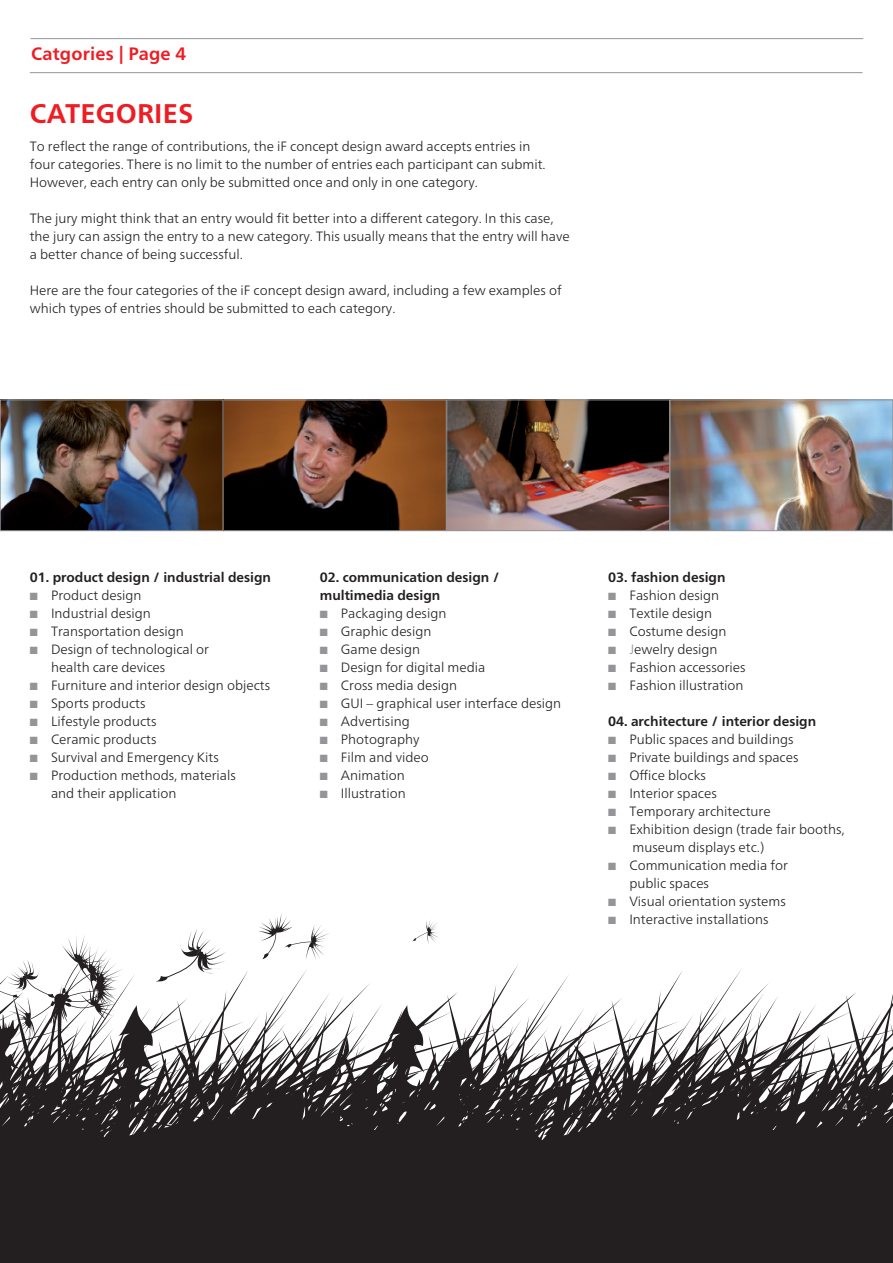
<style>
.page{position:relative;width:893px;height:1263px;background:#fff}
.page>*{position:absolute;margin:0;border:0;box-sizing:border-box;transform-origin:0 0}
.t1{font:700 27px "Frutiger Neue LT Pro";letter-spacing:.01em;color:#ee1d23}
.t2{font:700 18px "Frutiger Neue LT Pro";letter-spacing:.01em;color:#ee1d23}
.t3{font:300 13.5px/18px "Frutiger Neue LT Pro";color:#231f20}
.t4{font:700 13.5px/18px "Frutiger Neue LT Pro";color:#231f20}
.t5{font:300 9.75px "Frutiger Next LT";color:#fff}
.s1{color:#939598}
</style>
<div class="page">
<hr style="left:30px;top:72px;width:832px;height:1px;background:#939598">
<hr style="left:31px;top:38px;width:832px;height:1px;background:#939598">
<img style="left:2px;top:402px;width:889px;height:127px">
<div style="left:223px;top:400px;width:223px;height:131px;border:1px solid #939598"></div>
<div style="left:670px;top:400px;width:223px;height:131px;border:1px solid #939598"></div>
<div style="left:446px;top:400px;width:224px;height:131px;border:1px solid #939598"></div>
<div style="left:0;top:400px;width:223px;height:131px;border:1px solid #939598"></div>
<svg style="left:132px;top:965px;width:399px;height:193px"></svg>
<svg style="left:531px;top:970px;width:362px;height:188px"></svg>
<svg style="left:305px;top:1005px;width:184px;height:145px"></svg>
<svg style="left:259px;top:914px;width:70px;height:46px"></svg>
<svg style="left:0;top:930px;width:227px;height:216px"></svg>
<svg style="left:412px;top:920px;width:27px;height:24px"></svg>
<div style="left:0;top:1158px;width:893px;height:105px;background:#231f20"></div>
<h2 class="t2" style="left:31px;top:47px;width:157px">Catgories | Page 4</h2>
<h1 class="t1" style="left:30px;top:102px;width:165px">CATEGORIES</h1>
<p class="t3" style="left:30px;top:138px;width:517px">To reflect the range of contributions, the iF concept design award accepts entries in four categories. There is no limit to the number of entries each participant can submit.<br>However, each entry can only be submitted once and only in one category.</p>
<p class="t3" style="left:30px;top:210px;width:541px">The jury might think that an entry would fit better into a different category. In this case, the jury can assign the entry to a new category. This usually means that the entry will have a better chance of being successful.</p>
<p class="t3" style="left:30px;top:282px;width:533px">Here are the four categories of the iF concept design award, including a few examples of which types of entries should be submitted to each category.</p>
<p class="t4" style="left:30px;top:569px;width:243px">01. product design / industrial design</p>
<p class="t3" style="left:30px;top:587px;width:113px"><span class="s1">■</span> Product design</p>
<p class="t3" style="left:30px;top:605px;width:123px"><span class="s1">■</span> Industrial design</p>
<p class="t3" style="left:30px;top:623px;width:156px"><span class="s1">■</span> Transportation design</p>
<p class="t3" style="left:51px;top:641px;width:160px;text-indent:-21px"><span class="s1">■</span> Design of technological or health care devices</p>
<p class="t3" style="left:30px;top:677px;width:242px"><span class="s1">■</span> Furniture and interior design objects</p>
<p class="t3" style="left:30px;top:695px;width:117px"><span class="s1">■</span> Sports products</p>
<p class="t3" style="left:30px;top:713px;width:128px"><span class="s1">■</span> Lifestyle products</p>
<p class="t3" style="left:30px;top:731px;width:128px"><span class="s1">■</span> Ceramic products</p>
<p class="t3" style="left:30px;top:749px;width:191px"><span class="s1">■</span> Survival and Emergency Kits</p>
<p class="t3" style="left:51px;top:767px;width:186px;text-indent:-21px"><span class="s1">■</span> Production methods, materials and their application</p>
<p class="t4" style="left:320px;top:569px;width:181px">02. communication design / multimedia design</p>
<p class="t3" style="left:320px;top:605px;width:128px"><span class="s1">■</span> Packaging design</p>
<p class="t3" style="left:320px;top:623px;width:113px"><span class="s1">■</span> Graphic design</p>
<p class="t3" style="left:320px;top:641px;width:102px"><span class="s1">■</span> Game design</p>
<p class="t3" style="left:320px;top:659px;width:167px"><span class="s1">■</span> Design for digital media</p>
<p class="t3" style="left:320px;top:677px;width:139px"><span class="s1">■</span> Cross media design</p>
<p class="t3" style="left:320px;top:695px;width:243px"><span class="s1">■</span> GUI – graphical user interface design</p>
<p class="t3" style="left:320px;top:713px;width:92px"><span class="s1">■</span> Advertising</p>
<p class="t3" style="left:320px;top:731px;width:101px"><span class="s1">■</span> Photography</p>
<p class="t3" style="left:320px;top:749px;width:111px"><span class="s1">■</span> Film and video</p>
<p class="t3" style="left:320px;top:767px;width:87px"><span class="s1">■</span> Animation</p>
<p class="t3" style="left:320px;top:785px;width:87px"><span class="s1">■</span> Illustration</p>
<p class="t4" style="left:608px;top:569px;width:119px">03. fashion design</p>
<p class="t3" style="left:608px;top:587px;width:113px"><span class="s1">■</span> Fashion design</p>
<p class="t3" style="left:608px;top:605px;width:106px"><span class="s1">■</span> Textile design</p>
<p class="t3" style="left:608px;top:623px;width:120px"><span class="s1">■</span> Costume design</p>
<p class="t3" style="left:608px;top:641px;width:111px"><span class="s1">■ J</span>ewelry design</p>
<p class="t3" style="left:608px;top:659px;width:139px"><span class="s1">■</span> Fashion accessories</p>
<p class="t3" style="left:608px;top:677px;width:137px"><span class="s1">■</span> Fashion illustration</p>
<p class="t4" style="left:608px;top:713px;width:210px">04. architecture / interior design</p>
<p class="t3" style="left:608px;top:731px;width:187px"><span class="s1">■</span> Public spaces and buildings</p>
<p class="t3" style="left:608px;top:749px;width:192px"><span class="s1">■</span> Private buildings and spaces</p>
<p class="t3" style="left:608px;top:767px;width:99px"><span class="s1">■</span> Office blocks</p>
<p class="t3" style="left:608px;top:785px;width:110px"><span class="s1">■</span> Interior spaces</p>
<p class="t3" style="left:608px;top:803px;width:164px"><span class="s1">■</span> Temporary architecture</p>
<p class="t3" style="left:632px;top:821px;width:214px;text-indent:-24px"><span class="s1">■</span> Exhibition design (trade fair booths, museum displays etc.)</p>
<p class="t3" style="left:629px;top:857px;width:160px;text-indent:-21px"><span class="s1">■</span> Communication media for public spaces</p>
<p class="t3" style="left:608px;top:893px;width:179px"><span class="s1">■</span> Visual orientation systems</p>
<p class="t3" style="left:608px;top:911px;width:162px"><span class="s1">■</span> Interactive installations</p>
<p class="t5" style="left:842px;top:1103px;width:7px">4</p>
</div>
